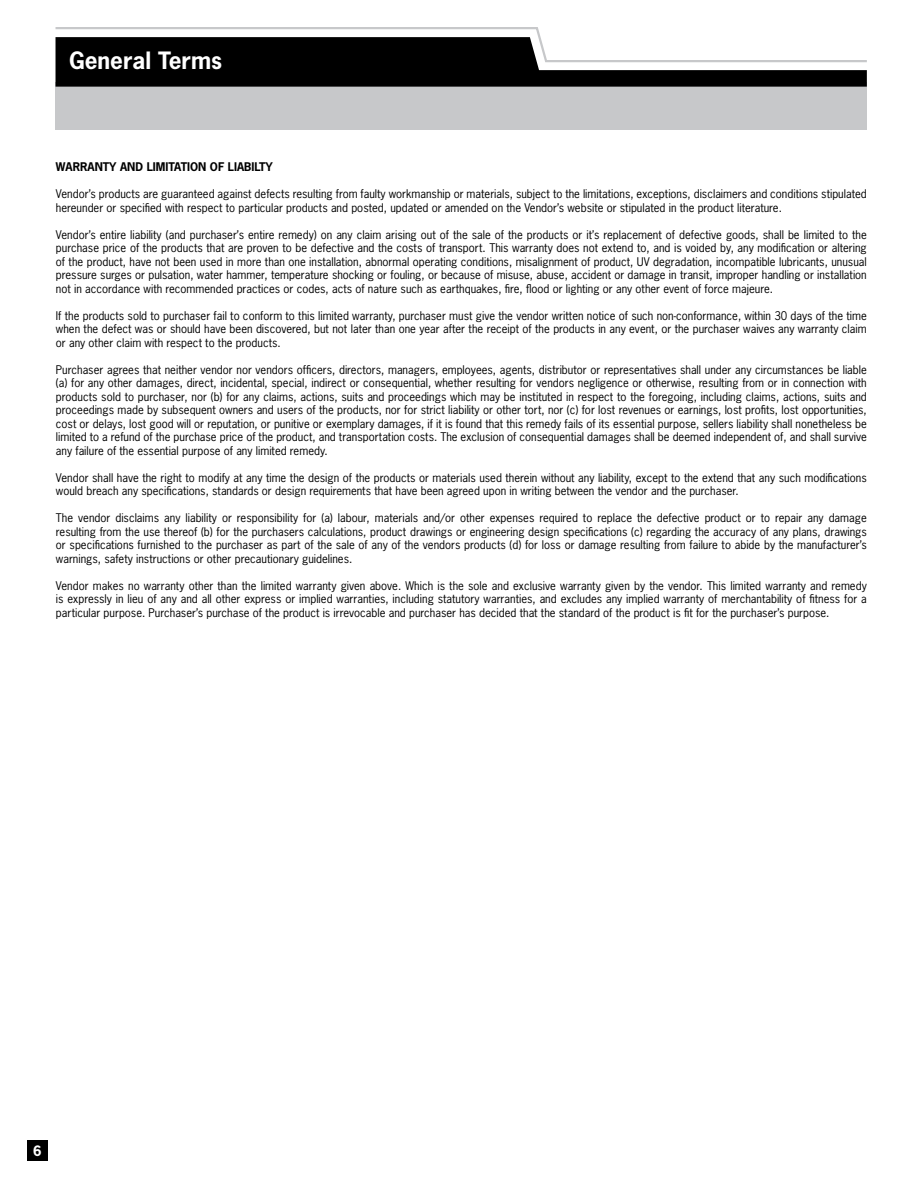
<style>
.page{position:relative;width:918px;height:1188px;background:#fff}
.page>*{position:absolute;margin:0;border:0;box-sizing:border-box;transform-origin:0 0}
.t1{font:700 22.5px "News Gothic";color:#fff}
.t2{font:700 13.5px "News Gothic";color:#fff}
.t3{font:11.25px/13.5px "News Gothic";color:#000;text-align:justify}
.t4{font:700 11.25px "News Gothic";color:#000}
</style>
<div class="page">
<div style="left:27px;top:1141px;width:21px;height:20px;background:#000"></div>
<div style="left:56px;top:82px;width:811px;height:48px;background:#c7c8ca"></div>
<svg style="left:55px;top:27px;width:812px;height:60px"></svg>
<h1 class="t1" style="left:69px;top:46px;width:154px">General Terms</h1>
<p class="t4" style="left:56px;top:160px;width:219px">WARRANTY AND LIMITATION OF LIABILTY</p>
<p class="t3" style="left:56px;top:187px;width:812px">Vendor’s products are guaranteed against defects resulting from faulty workmanship or materials, subject to the limitations, exceptions, disclaimers and conditions stipulated hereunder or specified with respect to particular products and posted, updated or amended on the Vendor’s website or stipulated in the product literature.</p>
<p class="t3" style="left:56px;top:228px;width:812px">Vendor’s entire liability (and purchaser’s entire remedy) on any claim arising out of the sale of the products or it’s replacement of defective goods, shall be limited to the purchase price of the products that are proven to be defective and the costs of transport. This warranty does not extend to, and is voided by, any modification or altering of the product, have not been used in more than one installation, abnormal operating conditions, misalignment of product, UV degradation, incompatible lubricants, unusual pressure surges or pulsation, water hammer, temperature shocking or fouling, or because of misuse, abuse, accident or damage in transit, improper handling or installation not in accordance with recommended practices or codes, acts of nature such as earthquakes, fire, flood or lighting or any other event of force majeure.</p>
<p class="t3" style="left:56px;top:309px;width:812px">If the products sold to purchaser fail to conform to this limited warranty, purchaser must give the vendor written notice of such non-conformance, within 30 days of the time when the defect was or should have been discovered, but not later than one year after the receipt of the products in any event, or the purchaser waives any warranty claim or any other claim with respect to the products.</p>
<p class="t3" style="left:56px;top:363px;width:812px">Purchaser agrees that neither vendor nor vendors officers, directors, managers, employees, agents, distributor or representatives shall under any circumstances be liable (a) for any other damages, direct, incidental, special, indirect or consequential, whether resulting for vendors negligence or otherwise, resulting from or in connection with products sold to purchaser, nor (b) for any claims, actions, suits and proceedings which may be instituted in respect to the foregoing, including claims, actions, suits and proceedings made by subsequent owners and users of the products, nor for strict liability or other tort, nor (c) for lost revenues or earnings, lost profits, lost opportunities, cost or delays, lost good will or reputation, or punitive or exemplary damages, if it is found that this remedy fails of its essential purpose, sellers liability shall nonetheless be limited to a refund of the purchase price of the product, and transportation costs. The exclusion of consequential damages shall be deemed independent of, and shall survive any failure of the essential purpose of any limited remedy.</p>
<p class="t3" style="left:56px;top:471px;width:812px">Vendor shall have the right to modify at any time the design of the products or materials used therein without any liability, except to the extend that any such modifications would breach any specifications, standards or design requirements that have been agreed upon in writing between the vendor and the purchaser.</p>
<p class="t3" style="left:56px;top:511px;width:812px">The vendor disclaims any liability or responsibility for (a) labour, materials and/or other expenses required to replace the defective product or to repair any damage resulting from the use thereof (b) for the purchasers calculations, product drawings or engineering design specifications (c) regarding the accuracy of any plans, drawings or specifications furnished to the purchaser as part of the sale of any of the vendors products (d) for loss or damage resulting from failure to abide by the manufacturer’s warnings, safety instructions or other precautionary guidelines.</p>
<p class="t3" style="left:56px;top:579px;width:812px">Vendor makes no warranty other than the limited warranty given above. Which is the sole and exclusive warranty given by the vendor. This limited warranty and remedy is expressly in lieu of any and all other express or implied warranties, including statutory warranties, and excludes any implied warranty of merchantability of fitness for a particular purpose. Purchaser’s purchase of the product is irrevocable and purchaser has decided that the standard of the product is fit for the purchaser’s purpose.</p>
<p class="t2" style="left:33px;top:1142px;width:10px">6</p>
</div>
